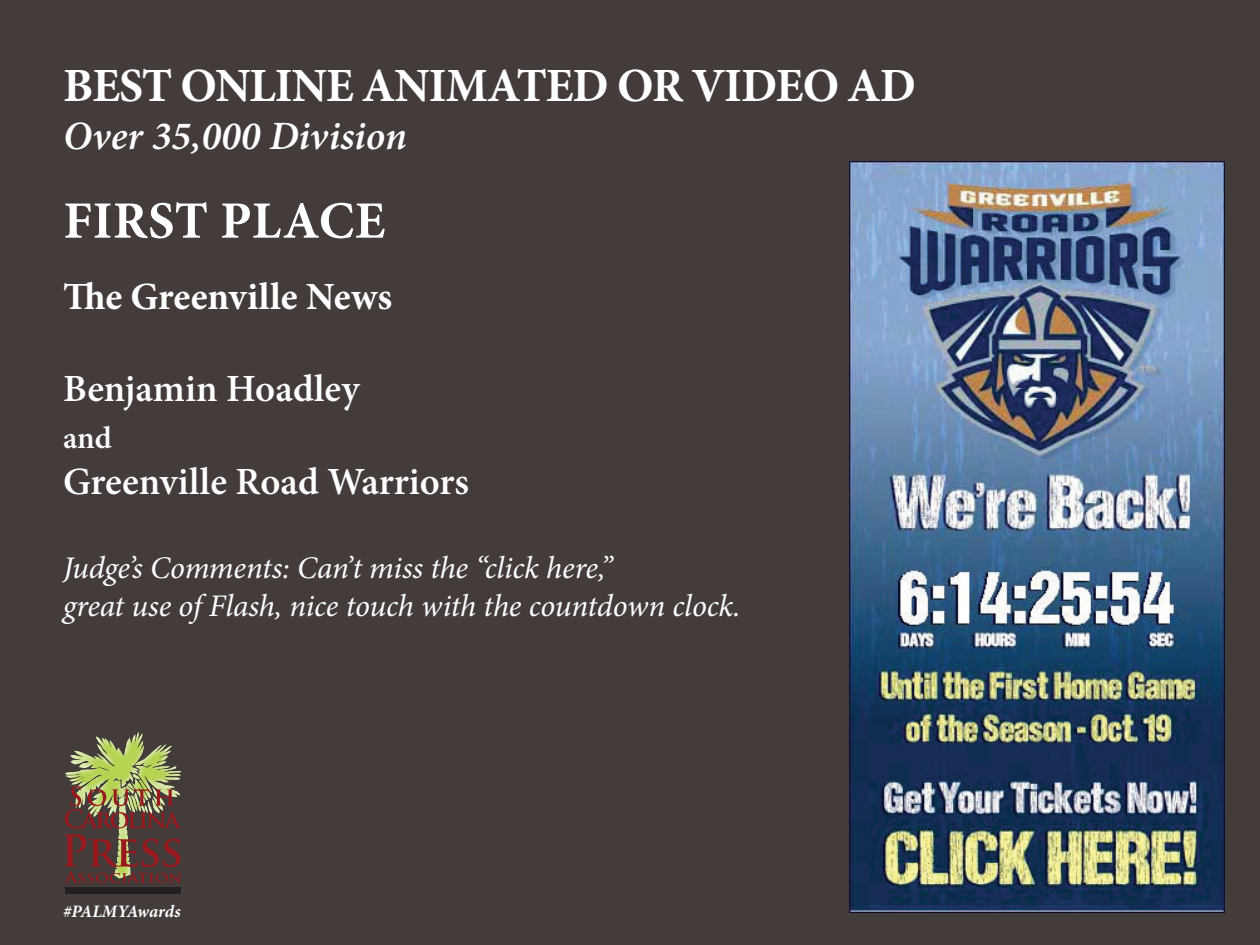
<style>
.page{position:relative;width:1260px;height:945px;background:#433c3a}
.page>*{position:absolute;margin:0;border:0;box-sizing:border-box;transform-origin:0 0}
.t1{font:700 52.5px "Minion Pro";letter-spacing:.01em;color:#fff}
.t2{font:700 47.6px "Minion Pro";letter-spacing:-.02em;color:#fff}
.t3{font:italic 600 40.25px "Minion Pro";color:#fff}
.t4{font:600 38.5px "Minion Pro";color:#fff}
.t5{font:700 38.5px "Minion Pro";color:#fff}
.t6{font:italic 31.5px/37.8px "Minion Pro";letter-spacing:-.01em;color:#fff}
.t7{font:600 31.5px "Minion Pro";color:#fff}
.t8{font:italic 700 17.5px "Minion Pro";letter-spacing:-.005em;color:#fff}
</style>
<div class="page">
<svg style="left:63px;top:732px;width:118px;height:151px"></svg>
<div style="left:65px;top:887px;width:116px;height:7px;background:#231f20"></div>
<img style="left:849px;top:161px;width:376px;height:751px">
<h2 class="t2" style="left:63px;top:67px;width:855px">BEST ONLINE ANIMATED OR VIDEO AD</h2>
<p class="t3" style="left:63px;top:121px;width:346px">Over 35,000 Division</p>
<h1 class="t1" style="left:63px;top:200px;width:323px">FIRST PLACE</h1>
<p class="t5" style="left:63px;top:282px;width:331px">The Greenville News</p>
<p class="t4" style="left:63px;top:374px;width:298px">Benjamin Hoadley</p>
<p class="t7" style="left:63px;top:425px;width:50px">and</p>
<p class="t4" style="left:63px;top:466px;width:408px">Greenville Road Warriors</p>
<p class="t6" style="left:63px;top:552px;width:679px">Judge’s Comments: Can’t miss the “click here,”<br>great use of Flash, nice touch with the countdown clock.</p>
<p class="t8" style="left:63px;top:905px;width:119px">#PALMYAwards</p>
</div>
